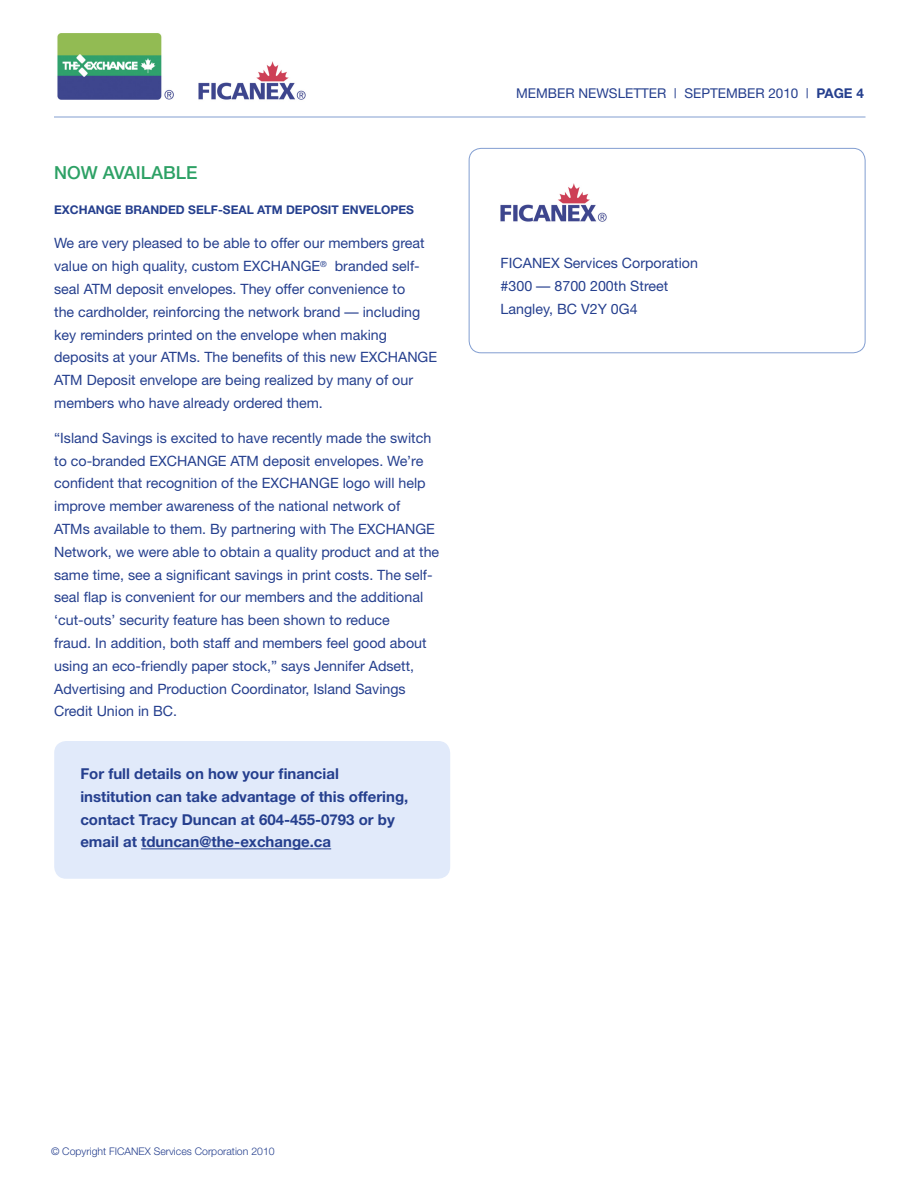
<style>
.page{position:relative;width:918px;height:1188px;background:#fff}
.page>*{position:absolute;margin:0;border:0;box-sizing:border-box;transform-origin:0 0}
.t1{font:500 18px "Helvetica Neue LT Std";color:#2da165}
.Body{font:700 15px/22.8px "Helvetica Neue LT Std";color:#253f8e}
.Body-2{font:14.25px/22.8px "Helvetica Neue";color:#253f8e}
.t2{font:13.5px "Helvetica Neue";color:#253f8e}
.Body-3{font:700 12px "Helvetica Neue";color:#253f8e}
.t3{font:300 10.5px "Helvetica Neue LT Std";color:#253f8e}
.s1{font-family:"Helvetica Neue LT Std";font-weight:700}
</style>
<div class="page">
<img style="left:57px;top:33px;width:117px;height:67px">
<img style="left:198px;top:61px;width:108px;height:39px">
<hr style="left:54px;top:117px;width:812px;height:1px;background:#829ed1">
<img style="left:500px;top:183px;width:107px;height:39px">
<div style="left:469px;top:148px;width:397px;height:205px;border:1px solid #829ed1;border-radius:12px"></div>
<div style="left:54px;top:741px;width:396px;height:138px;background:#e1eafa;border-radius:12px"></div>
<hr style="left:141px;top:848px;width:190px;height:1px;background:#253f8e">
<h1 class="t1" style="left:54px;top:162px;width:145px">NOW AVAILABLE</h1>
<p class="Body-3" style="left:54px;top:202px;width:361px">EXCHANGE BRANDED SELF-SEAL ATM DEPOSIT ENVELOPES</p>
<p class="Body-2" style="left:54px;top:232px;width:384px">We are very pleased to be able to offer our members great value on high quality, custom EXCHANGE<sup>®</sup> branded self&shy;seal ATM deposit envelopes. They offer convenience to<br>the cardholder, reinforcing the network brand — including key reminders printed on the envelope when making deposits at your ATMs. The benefits of this new EXCHANGE ATM Deposit envelope are being realized by many of our members who have already ordered them.</p>
<p class="Body-2" style="left:54px;top:426px;width:387px">“Island Savings is excited to have recently made the switch to co-branded EXCHANGE ATM deposit envelopes. We’re confident that recognition of the EXCHANGE logo will help improve member awareness of the national network of ATMs available to them. By partnering with The EXCHANGE Network, we were able to obtain a quality product and at the same time, see a significant savings in print costs. The self&shy;seal flap is convenient for our members and the additional ‘cut-outs’ security feature has been shown to reduce<br>fraud. In addition, both staff and members feel good about using an eco-friendly paper stock,” says Jennifer Adsett, Advertising and Production Coordinator, Island Savings Credit Union in BC.</p>
<p class="Body" style="left:80px;top:762px;width:330px">For full details on how your financial institution can take advantage of this offering, contact Tracy Duncan at 604-455-0793 or by email at tduncan@the-exchange.ca</p>
<p class="t2" style="left:516px;top:85px;width:349px">MEMBER NEWSLETTER | SEPTEMBER 2010 | <span class="s1">PAGE 4</span></p>
<p class="Body-2" style="left:501px;top:252px;width:199px">FICANEX Services Corporation #300 — 8700 200th Street<br>Langley, BC V2Y 0G4</p>
<p class="t3" style="left:51px;top:1145px;width:225px">© Copyright FICANEX Services Corporation 2010</p>
</div>
